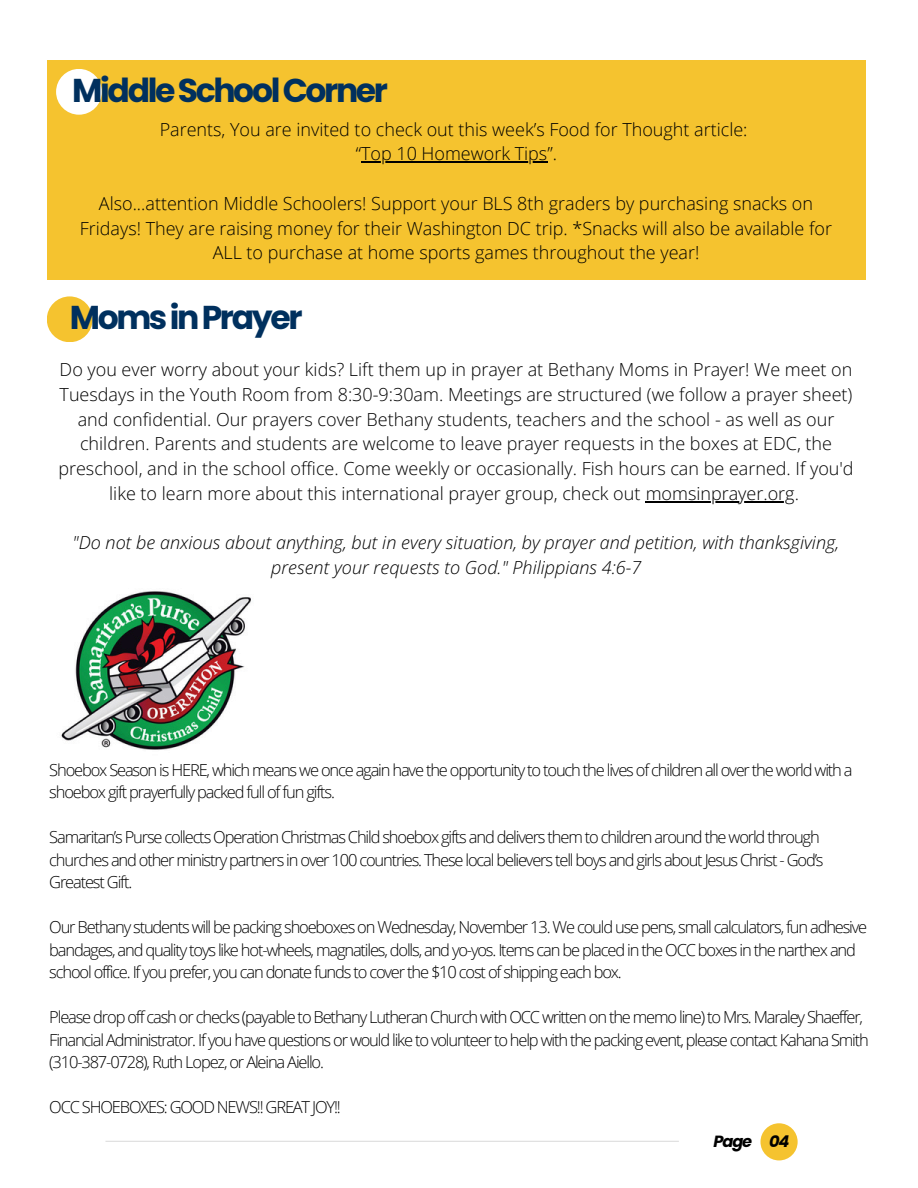
<style>
.page{position:relative;width:918px;height:1188px;background:#fff}
.page>*{position:absolute;margin:0;border:0;box-sizing:border-box;transform-origin:0 0}
.t1{font:700 33px "Poppins";letter-spacing:-.07em;color:#00305e}
.t2{font:300 18px/24.8px "Open Sans";color:#000;text-align:center}
.t3{font:italic 300 18px/24.8px "Open Sans";color:#000;text-align:center}
.t4{font:300 16.5px/22.5px "Open Sans";letter-spacing:-.07em;color:#000}
.t5{font:italic 700 16.2px "Poppins";letter-spacing:-.07em;color:#000}
</style>
<div class="page">
<div style="left:47px;top:61px;width:819px;height:219px;background:#f5c32f"></div>
<div style="left:56px;top:69px;width:46px;height:46px;background:#fff;border-radius:50%"></div>
<hr style="left:105px;top:1141px;width:574px;height:1px;background:#000">
<div style="left:760px;top:1123px;width:38px;height:37px;background:#f5c32f;border-radius:50%"></div>
<img style="left:61px;top:591px;width:190px;height:159px">
<hr style="left:361px;top:161px;width:187px;height:2px;background:#000">
<div style="left:47px;top:296px;width:46px;height:46px;background:#f5c32f;border-radius:50%"></div>
<hr style="left:646px;top:501px;width:149px;height:1px;background:#000">
<h3 class="t1" style="left:72px;top:67px;width:317px">MiddleSchoolCorner</h3>
<h3 class="t2" style="left:160px;top:116px;width:589px">Parents, You are invited to check out this week’s Food for Thought article: “Top 10 Homework Tips”.</h3>
<h3 class="t2" style="left:80px;top:190px;width:754px">Also...attention Middle Schoolers! Support your BLS 8th graders by purchasing snacks on<br>Fridays! They are raising money for their Washington DC trip. *Snacks will also be available for<br>ALL to purchase at home sports games throughout the year!</h3>
<h2 class="t1" style="left:70px;top:295px;width:234px">MomsinPrayer</h2>
<p class="t2" style="left:58px;top:357px;width:797px">Do you ever worry about your kids? Lift them up in prayer at Bethany Moms in Prayer! We meet on Tuesdays in the Youth Room from 8:30-9:30am. Meetings are structured (we follow a prayer sheet) and confidential. Our prayers cover Bethany students, teachers and the school - as well as our children. Parents and students are welcome to leave prayer requests in the boxes at EDC, the preschool, and in the school office. Come weekly or occasionally. Fish hours can be earned. If you'd like to learn more about this international prayer group, check out momsinprayer.org.</p>
<p class="t3" style="left:73px;top:530px;width:768px">"Do not be anxious about anything, but in every situation, by prayer and petition, with thanksgiving, present your requests to God." Philippians 4:6-7</p>
<h3 class="t4" style="left:49px;top:758px;width:805px">Shoebox Season is HERE, which means we once again have the opportunity to touch the lives of children all over the world with a shoebox gift prayerfully packed full of fun gifts.</h3>
<h3 class="t4" style="left:49px;top:826px;width:776px">Samaritan’s Purse collects Operation Christmas Child shoebox gifts and delivers them to children around the world through churches and other ministry partners in over 100 countries. These local believers tell boys and girls aboutJesus Christ - God’s<br>Greatest Gift.</h3>
<p class="t4" style="left:49px;top:916px;width:819px">Our Bethany students will be packing shoeboxes on Wednesday, November 13. We could use pens, small calculators, fun adhesive bandages, and quality toys like hot-wheels, magnatiles, dolls, and yo-yos. Items can be placed in the OCC boxes in the narthex and school office. If you prefer, you can donate funds to cover the $10 cost of shipping each box.</p>
<h3 class="t4" style="left:49px;top:1006px;width:821px">Please drop off cash or checks (payable to Bethany Lutheran Church with OCC written on the memo line) to Mrs. Maraley Shaeffer,<br>Financial Administrator. If you have questions or would like to volunteer to help with the packing event, please contact Kahana Smith (310-387-0728), Ruth Lopez, or Aleina Aiello.</h3>
<h3 class="t4" style="left:49px;top:1096px;width:293px">OCC SHOEBOXES: GOOD NEWS!! GREATJOY!!</h3>
<h3 class="t5" style="left:714px;top:1130px;width:40px">Page</h3>
<h1 class="t5" style="left:769px;top:1130px;width:22px">04</h1>
</div>
